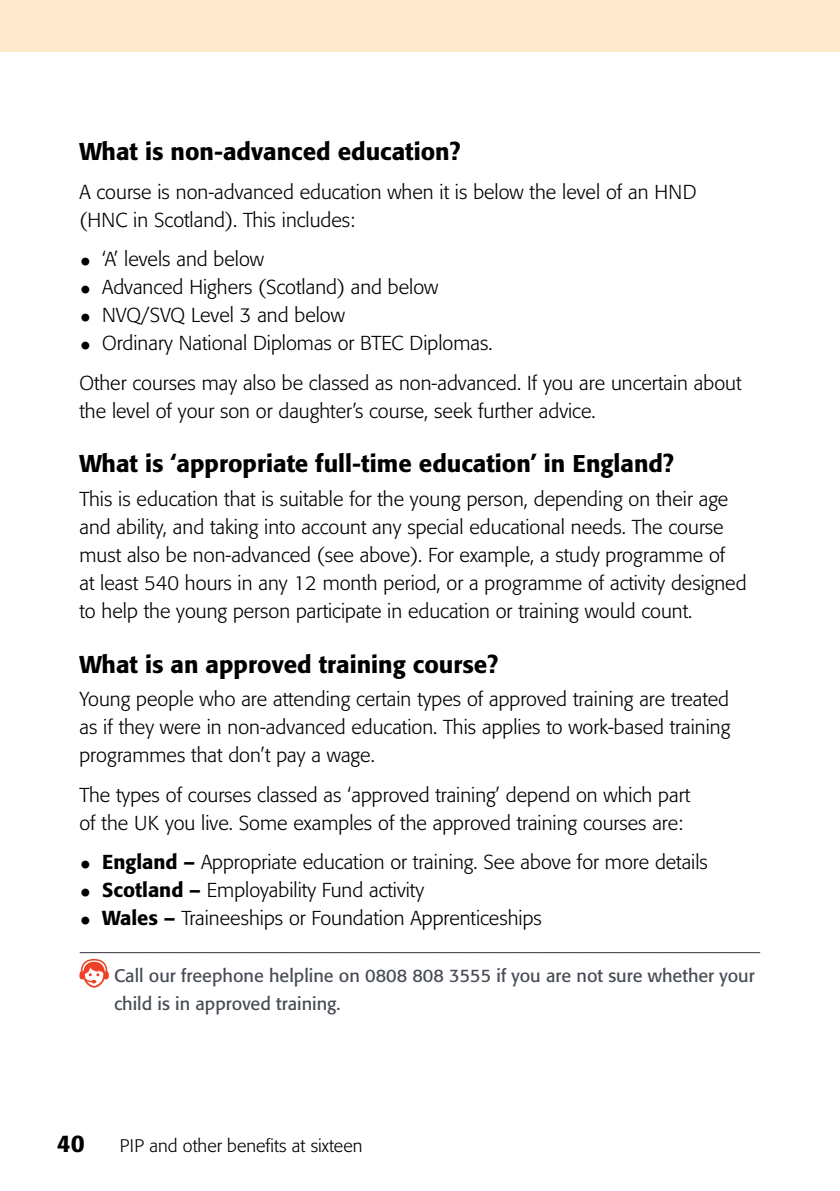
<style>
.page{position:relative;width:840px;height:1191px;background:#fff}
.page>*{position:absolute;margin:0;border:0;box-sizing:border-box;transform-origin:0 0}
.t1{font:500 24px "Formata BQ";color:#000}
.t2{font:300 20px/28px "Formata BQ";color:#000}
.t3{font:18px/28px "Formata BQ";color:#474c55}
.t4{font:300 18px "Formata BQ";color:#000}
.s1{font-family:"Arial";font-weight:900;font-size:24px}
.s2{font-weight:500}
</style>
<div class="page">
<svg style="left:80px;top:952px;width:679px;height:1px"></svg>
<svg style="left:79px;top:959px;width:30px;height:28px"></svg>
<div style="left:0;top:0;width:839px;height:51px;background:#ffeacd"></div>
<p class="t1" style="left:79px;top:136px;width:382px">What is non-advanced education?</p>
<p class="t2" style="left:79px;top:178px;width:618px">A course is non-advanced education when it is below the level of an HND (HNC in Scotland). This includes:</p>
<p class="t2" style="left:79px;top:245px;width:186px"><span class="s1">•</span> ‘A’ levels and below</p>
<p class="t2" style="left:79px;top:273px;width:360px"><span class="s1">•</span> Advanced Highers (Scotland) and below</p>
<p class="t2" style="left:79px;top:301px;width:267px"><span class="s1">•</span> NVQ/SVQ Level 3 and below</p>
<p class="t2" style="left:79px;top:324px;width:663px;line-height:39.4px"><span class="s1">•</span> Ordinary National Diplomas or BTEC Diplomas.<br>Other courses may also be classed as non-advanced. If you are uncertain about</p>
<p class="t2" style="left:79px;top:397px;width:515px">the level of your son or daughter’s course, seek further advice.</p>
<p class="t1" style="left:79px;top:449px;width:595px">What is ‘appropriate full-time education’ in England?</p>
<p class="t2" style="left:79px;top:485px;width:668px">This is education that is suitable for the young person, depending on their age and ability, and taking into account any special educational needs. The course must also be non-advanced (see above). For example, a study programme of<br>at least 540 hours in any 12 month period, or a programme of activity designed to help the young person participate in education or training would count.</p>
<p class="t1" style="left:79px;top:649px;width:420px">What is an approved training course?</p>
<p class="t2" style="left:79px;top:685px;width:652px;text-align:justify">Young people who are attending certain types of approved training are treated as if they were in non-advanced education. This applies to work-based training programmes that don’t pay a wage.</p>
<p class="t2" style="left:79px;top:781px;width:612px">The types of courses classed as ‘approved training’ depend on which part of the UK you live. Some examples of the approved training courses are:</p>
<p class="t2" style="left:79px;top:848px;width:629px"><span class="s1">•</span> <span class="s2">England –</span> Appropriate education or training. See above for more details</p>
<p class="t2" style="left:79px;top:876px;width:346px"><span class="s1">•</span> <span class="s2">Scotland –</span> Employability Fund activity</p>
<p class="t2" style="left:79px;top:904px;width:464px"><span class="s1">•</span> <span class="s2">Wales –</span> Traineeships or Foundation Apprenticeships</p>
<p class="t3" style="left:114px;top:961px;width:642px">Call our freephone helpline on 0808 808 3555 if you are not sure whether your child is in approved training.</p>
<p class="t1" style="left:57px;top:1129px;width:29px">40</p>
<p class="t4" style="left:120px;top:1135px;width:244px">PIP and other benefits at sixteen</p>
</div>
